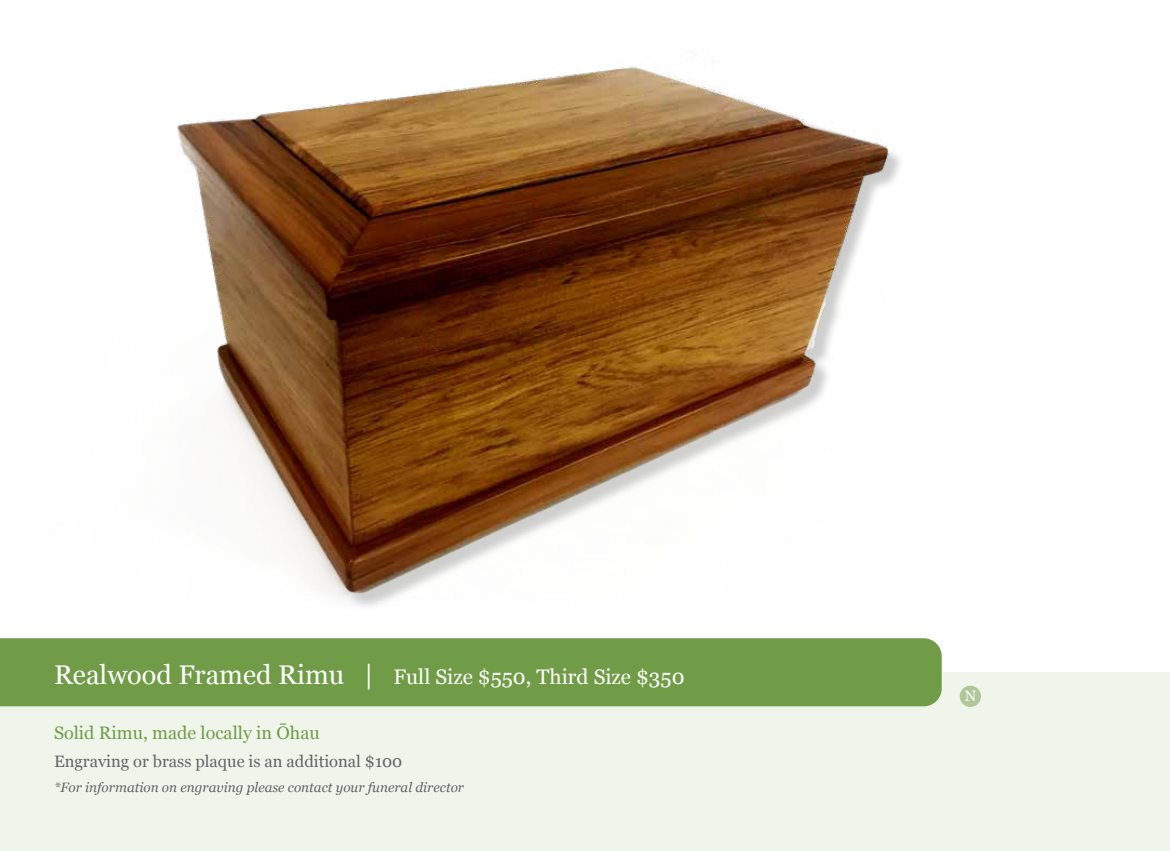
<style>
.page{position:relative;width:1170px;height:851px;background:#fff}
.page>*{position:absolute;margin:0;border:0;box-sizing:border-box;transform-origin:0 0}
.t1{font:21px "Georgia";color:#fff}
.t2{font:18px "Georgia";color:#709c47}
.t3{font:16.5px "Georgia";color:#646464}
.t4{font:15px "Georgia";color:#fff}
.t5{font:italic 13.5px "Georgia";color:#646464}
.s1{font-size:27px}
</style>
<div class="page">
<div style="left:0;top:672px;width:1169px;height:178px;background:#f0f5ec"></div>
<div style="left:0;top:638px;width:941px;height:68px;background:#709c47"></div>
<img style="left:177px;top:58px;width:720px;height:542px">
<div style="left:959px;top:685px;width:21px;height:21px;background:#b0c899;border-radius:50%"></div>
<h1 class="t1" style="left:54px;top:661px;width:632px"><span class="s1">Realwood Framed Rimu |</span> Full Size $550, Third Size $350</h1>
<h2 class="t2" style="left:54px;top:719px;width:267px">Solid Rimu, made locally in Ōhau</h2>
<p class="t3" style="left:54px;top:749px;width:350px">Engraving or brass plaque is an additional $100</p>
<p class="t5" style="left:54px;top:777px;width:411px">*For information on engraving please contact your funeral director</p>
<p class="t4" style="left:964px;top:685px;width:13px">N</p>
</div>
